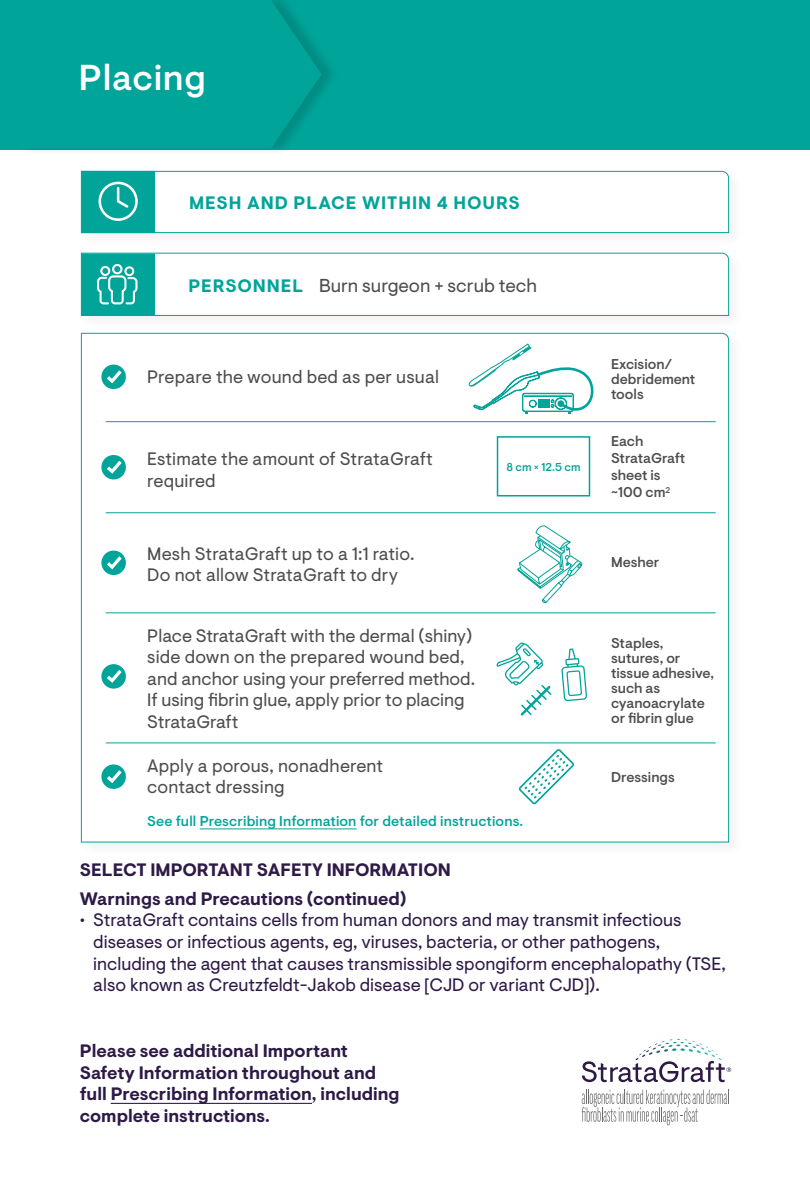
<style>
.page{position:relative;width:810px;height:1188px;background:#fff}
.page>*{position:absolute;margin:0;border:0;box-sizing:border-box;transform-origin:0 0}
.t1{font:500 36px "Visuelt Pro";letter-spacing:.02em;color:#fff}
.t2{font:18.75px "Visuelt Pro";color:#4d4d4d}
.t3{font:18px/21.6px "Visuelt Pro";color:#4d4d4d}
.t4{font:18px/21.6px "Visuelt Pro";color:#2e1a47}
.t5{font:700 18px/21.6px "Visuelt Pro";color:#2e1a47}
.t6{font:700 18px "Visuelt Pro";letter-spacing:.05em;color:#00a499}
.t7{font:500 14.25px/15px "Visuelt Pro";color:#4d4d4d}
.t8{font:500 14.25px "Visuelt Pro";letter-spacing:.01em;color:#00a499}
.t9{font:500 11.55px "Visuelt Pro";color:#00a499}
.s1{font-weight:700;font-size:18px;color:#00a499}
.s2{font-weight:400}
</style>
<div class="page">
<div style="left:0;top:0;width:810px;height:150px;background:#00a499"></div>
<div style="left:17px;top:0;width:323px;height:157px;background:#000;opacity:.15"></div>
<svg style="left:17px;top:0;width:305px;height:148px"></svg>
<hr style="left:111px;top:1103px;width:201px;height:1px;background:#2e1a47">
<svg style="left:582px;top:1090px;width:147px;height:35px"></svg>
<svg style="left:582px;top:1039px;width:149px;height:43px"></svg>
<div style="left:79px;top:332px;width:665px;height:526px;background:#000;opacity:.05"></div>
<svg style="left:81px;top:333px;width:648px;height:510px"></svg>
<div style="left:79px;top:170px;width:665px;height:78px;background:#000;opacity:.05"></div>
<svg style="left:155px;top:171px;width:574px;height:62px"></svg>
<div style="left:81px;top:171px;width:74px;height:62px;background:#00a499"></div>
<svg style="left:99px;top:182px;width:39px;height:39px"></svg>
<div style="left:79px;top:251px;width:665px;height:80px;background:#fafafa"></div>
<svg style="left:81px;top:252px;width:648px;height:64px"></svg>
<div style="left:81px;top:254px;width:74px;height:62px;background:#00a499"></div>
<svg style="left:97px;top:264px;width:41px;height:40px"></svg>
<hr style="left:200px;top:828px;width:157px;height:1px;background:#00a499">
<hr style="left:106px;top:421px;width:610px;height:1px;background:#00a499">
<hr style="left:106px;top:513px;width:610px;height:1px;background:#00a499">
<hr style="left:106px;top:613px;width:610px;height:1px;background:#00a499">
<hr style="left:106px;top:743px;width:610px;height:1px;background:#00a499">
<div style="left:101px;top:365px;width:25px;height:24px;background:#00a499;border-radius:50%"></div>
<svg style="left:107px;top:370px;width:15px;height:13px"></svg>
<div style="left:101px;top:455px;width:25px;height:24px;background:#00a499;border-radius:50%"></div>
<svg style="left:107px;top:461px;width:15px;height:13px"></svg>
<div style="left:101px;top:551px;width:25px;height:24px;background:#00a499;border-radius:50%"></div>
<svg style="left:107px;top:556px;width:15px;height:13px"></svg>
<div style="left:101px;top:664px;width:25px;height:25px;background:#00a499;border-radius:50%"></div>
<svg style="left:107px;top:670px;width:15px;height:13px"></svg>
<div style="left:101px;top:764px;width:25px;height:25px;background:#00a499;border-radius:50%"></div>
<svg style="left:107px;top:770px;width:15px;height:13px"></svg>
<div style="left:497px;top:436px;width:93px;height:60px;background:#fff;border:2px solid #00a499"></div>
<svg style="left:519px;top:749px;width:55px;height:56px"></svg>
<svg style="left:497px;top:642px;width:54px;height:74px"></svg>
<svg style="left:561px;top:648px;width:26px;height:53px"></svg>
<svg style="left:517px;top:525px;width:70px;height:79px"></svg>
<svg style="left:465px;top:343px;width:129px;height:70px"></svg>
<h1 class="t1" style="left:79px;top:56px;width:129px">Placing</h1>
<p class="t6" style="left:189px;top:192px;width:332px">MESH AND PLACE WITHIN 4 HOURS</p>
<p class="t2" style="left:188px;top:275px;width:350px"><span class="s1">PERSONNEL</span> Burn surgeon + scrub tech</p>
<p class="t3" style="left:147px;top:367px;width:293px">Prepare the wound bed as per usual</p>
<p class="t3" style="left:147px;top:449px;width:287px">Estimate the amount of StrataGraft required</p>
<p class="t3" style="left:147px;top:543px;width:269px">Mesh StrataGraft up to a 1:1 ratio.<br>Do not allow StrataGraft to dry</p>
<p class="t3" style="left:147px;top:625px;width:329px">Place StrataGraft with the dermal (shiny) side down on the prepared wound bed, and anchor using your preferred method.<br>If using fibrin glue, apply prior to placing StrataGraft</p>
<p class="t3" style="left:147px;top:755px;width:237px">Apply a porous, nonadherent contact dressing</p>
<p class="t9" style="left:506px;top:460px;width:76px">8 cm <span class="s2">×</span> 12.5 cm</p>
<p class="t8" style="left:147px;top:813px;width:377px">See full Prescribing Information for detailed instructions.</p>
<p class="t7" style="left:611px;top:357px;width:86px">Excision/ debridement tools</p>
<p class="t7" style="left:611px;top:433px;width:76px;line-height:17.1px">Each<br>StrataGraft sheet is ~100 cm<sup>2</sup></p>
<p class="t7" style="left:611px;top:555px;width:50px">Mesher</p>
<p class="t7" style="left:611px;top:636px;width:104px">Staples, sutures, or tissue adhesive, such as cyanoacrylate or fibrin glue</p>
<p class="t7" style="left:611px;top:770px;width:65px">Dressings</p>
<p class="t5" style="left:80px;top:857px;width:373px;line-height:28.3px">SELECT IMPORTANT SAFETY INFORMATION<br>Warnings and Precautions (continued)</p>
<p class="t4" style="left:93px;top:910px;width:634px;text-indent:-14px">• StrataGraft contains cells from human donors and may transmit infectious diseases or infectious agents, eg, viruses, bacteria, or other pathogens, including the agent that causes transmissible spongiform encephalopathy (TSE, also known as Creutzfeldt-Jakob disease [CJD or variant CJD]).</p>
<p class="t5" style="left:80px;top:1041px;width:321px">Please see additional Important Safety Information throughout and full Prescribing Information, including complete instructions.</p>
</div>
